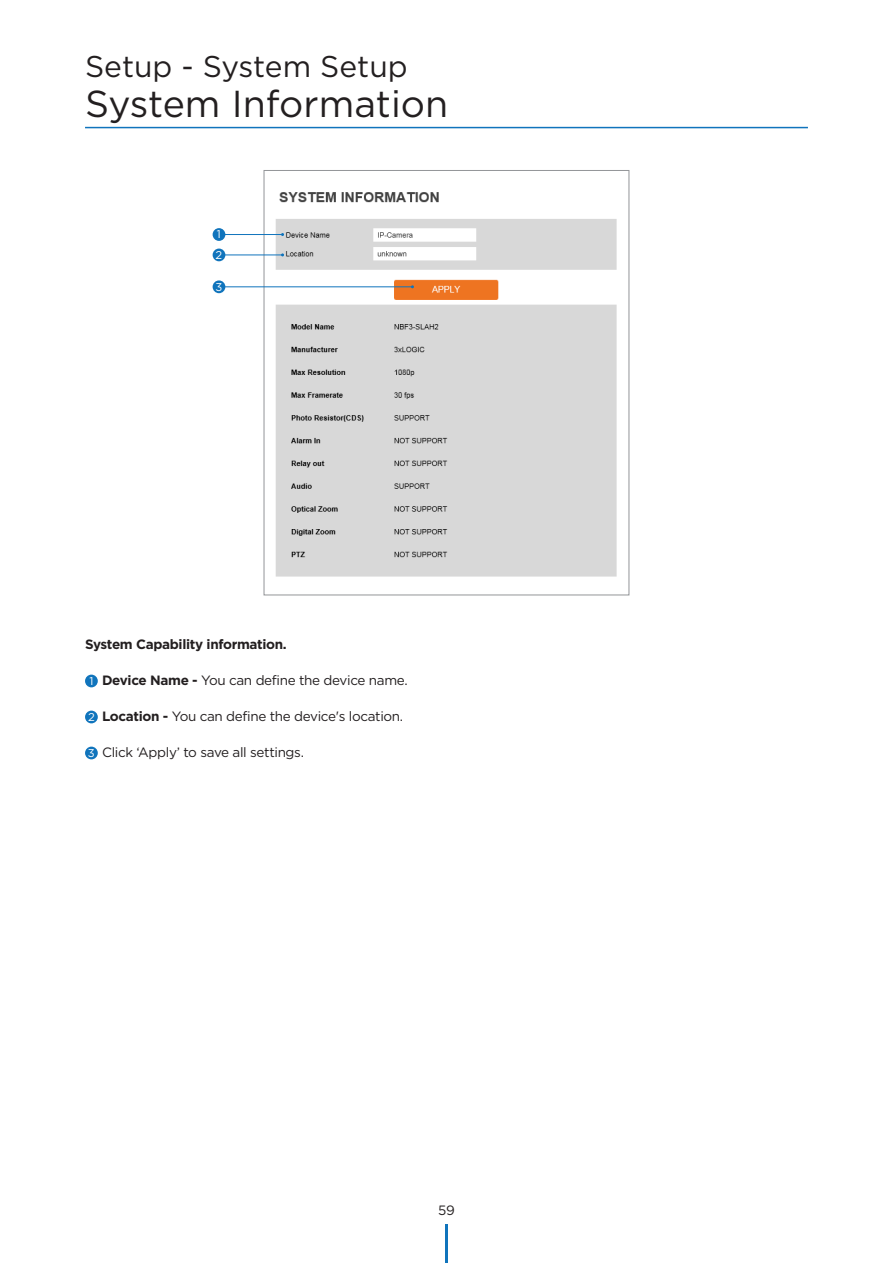
<style>
.page{position:relative;width:893px;height:1263px;background:#fff}
.page>*{position:absolute;margin:0;border:0;box-sizing:border-box;transform-origin:0 0}
.t1{font:37.5px "Gotham";color:#231f20}
.t2{font:30px "Gotham";color:#231f20}
.t3{font:13.5px "Gotham";letter-spacing:-.025em;color:#231f20}
.t4{font:700 13.5px "Gotham";letter-spacing:-.025em;color:#231f20}
.t5{font:11.25px "Gotham";color:#fff}
.s1{font-weight:700}
</style>
<div class="page">
<hr style="left:85px;top:127px;width:723px;height:1px;background:#1074bc">
<hr style="left:445px;top:1225px;width:3px;height:38px;background:#1074bc">
<img style="left:266px;top:192px;width:351px;height:385px">
<div style="left:264px;top:170px;width:365px;height:425px;border:1px solid #939598"></div>
<hr style="left:219px;top:234px;width:64px;height:1px;background:#1074bc">
<div style="left:213px;top:228px;width:12px;height:13px;background:#1074bc;border-radius:50%"></div>
<hr style="left:219px;top:255px;width:64px;height:1px;background:#1074bc">
<div style="left:213px;top:249px;width:12px;height:12px;background:#1074bc;border-radius:50%"></div>
<hr style="left:219px;top:286px;width:193px;height:1px;background:#1074bc">
<div style="left:213px;top:280px;width:12px;height:13px;background:#1074bc;border-radius:50%"></div>
<div style="left:85px;top:675px;width:13px;height:12px;background:#1074bc;border-radius:50%"></div>
<div style="left:85px;top:711px;width:13px;height:12px;background:#1074bc;border-radius:50%"></div>
<div style="left:85px;top:747px;width:13px;height:12px;background:#1074bc;border-radius:50%"></div>
<p class="t2" style="left:85px;top:47px;width:324px">Setup - System Setup</p>
<p class="t1" style="left:85px;top:80px;width:365px">System Information</p>
<p class="t5" style="left:217px;top:227px;width:6px">1</p>
<p class="t5" style="left:216px;top:248px;width:8px">2</p>
<p class="t5" style="left:216px;top:280px;width:8px">3</p>
<p class="t4" style="left:85px;top:636px;width:203px">System Capability information.</p>
<p class="t5" style="left:89px;top:674px;width:6px">1</p>
<p class="t3" style="left:102px;top:672px;width:307px"><span class="s1">Device Name -</span> You can define the device name.</p>
<p class="t5" style="left:88px;top:710px;width:8px">2</p>
<p class="t3" style="left:102px;top:708px;width:303px"><span class="s1">Location -</span> You can define the device's location.</p>
<p class="t5" style="left:88px;top:746px;width:8px">3</p>
<p class="t3" style="left:102px;top:744px;width:203px">Click ‘Apply’ to save all settings.</p>
<p class="t3" style="left:438px;top:1201px;width:18px">59</p>
</div>
